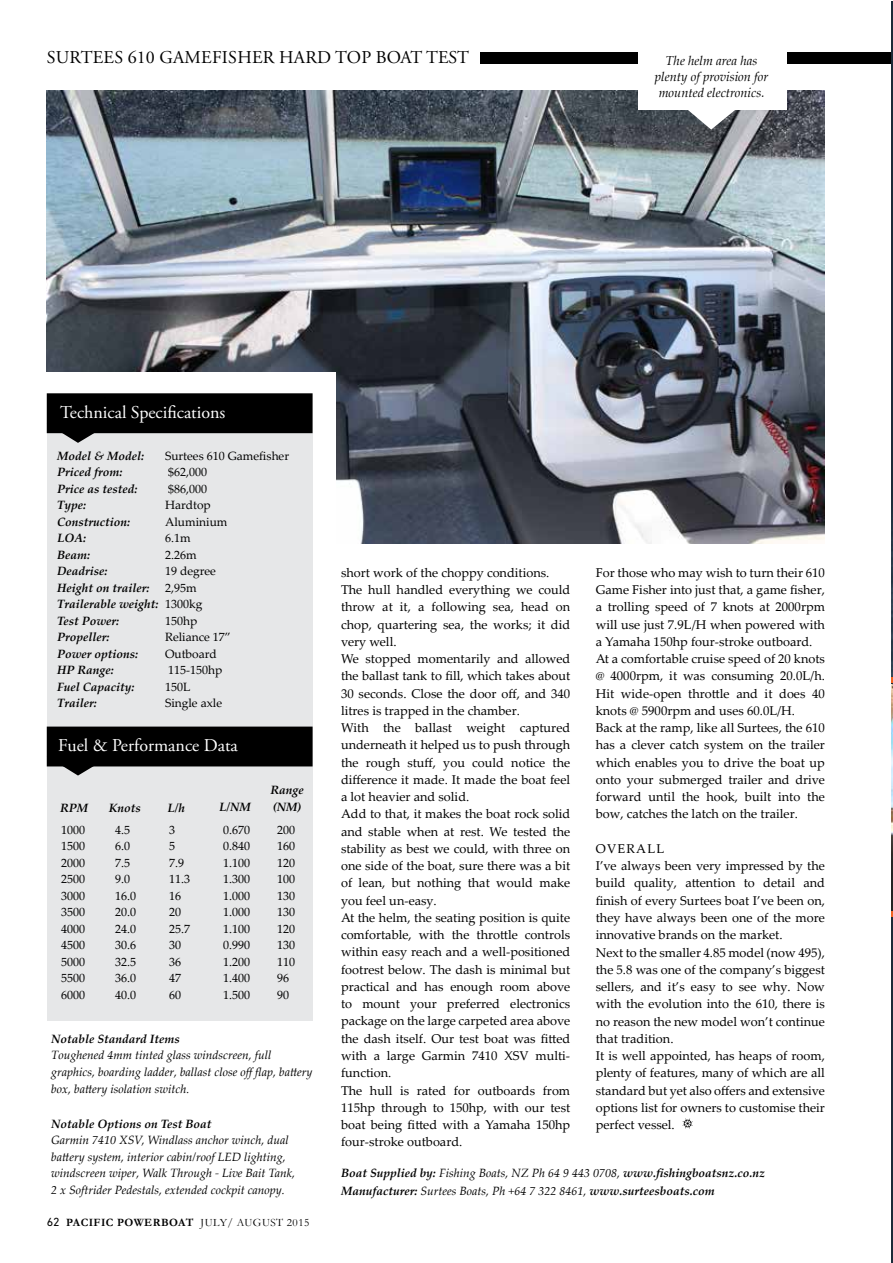
<style>
.page{position:relative;width:893px;height:1263px;background:#fff}
.page>*{position:absolute;margin:0;border:0;box-sizing:border-box;transform-origin:0 0}
.t1{font:18px "Adobe Garamond Pro";color:#fff}
.t2{font:18px "Adobe Garamond Pro";letter-spacing:.015em;color:#000}
.t3{font:12.75px/17.2px "Palatino Linotype";color:#000}
.t4{font:italic 12.75px/15.8px "Palatino";color:#000;text-align:center}
.t5{font:italic 700 12px/16.5px "Palatino Linotype";color:#000}
.t6{font:12px "Palatino Linotype";color:#000}
.t7{font:italic 12px/16.8px "Palatino Linotype";color:#000}
.t8{font:700 11.25px "Garamond";letter-spacing:.04em;color:#000}
.s1{font-weight:400;font-style:normal}
.s2{font-family:"DIN Next LT Pro";font-weight:400;font-size:12px}
.s3{font-weight:400}
</style>
<div class="page">
<div style="left:480px;top:52px;width:412px;height:11px;background:#000"></div>
<img style="left:47px;top:91px;width:777px;height:452px">
<div style="left:47px;top:373px;width:289px;height:299px;background:#fff"></div>
<div style="left:47px;top:433px;width:266px;height:588px;background:#e6e7e8"></div>
<svg style="left:47px;top:766px;width:63px;height:9px"></svg>
<div style="left:48px;top:727px;width:264px;height:39px;background:#000"></div>
<div style="left:47px;top:726px;width:266px;height:40px;border:2px solid #000"></div>
<div style="left:48px;top:394px;width:264px;height:38px;background:#000"></div>
<div style="left:47px;top:393px;width:266px;height:40px;border:2px solid #000"></div>
<svg style="left:47px;top:423px;width:63px;height:20px"></svg>
<svg style="left:682px;top:109px;width:60px;height:21px"></svg>
<div style="left:639px;top:50px;width:148px;height:59px;background:#fff"></div>
<svg style="left:682px;top:1118px;width:11px;height:10px"></svg>
<hr style="left:891px;top:1px;width:1px;height:1262px;background:#1c2b39">
<img style="left:891px;top:684px;width:1px;height:227px">
<img style="left:891px;top:524px;width:1px;height:153px">
<h1 class="t2" style="left:47px;top:47px;width:424px">SURTEES 610 GAMEFISHER HARD TOP BOAT TEST</h1>
<h1 class="t1" style="left:60px;top:402px;width:167px">Technical Specifications</h1>
<p class="t4" style="left:655px;top:54px;width:115px">The helm area has plenty of provision for mounted electronics.</p>
<p class="t5" style="left:57px;top:447px;width:88px">Model &amp; Model:</p>
<p class="t6" style="left:165px;top:447px;width:126px">Surtees 610 Gamefisher</p>
<p class="t5" style="left:57px;top:464px;width:67px">Priced from:</p>
<p class="t6" style="left:168px;top:464px;width:40px">$62,000</p>
<p class="t5" style="left:57px;top:480px;width:82px">Price as tested:</p>
<p class="t6" style="left:168px;top:480px;width:40px">$86,000</p>
<p class="t5" style="left:57px;top:497px;width:31px">Type:</p>
<p class="t6" style="left:165px;top:497px;width:47px">Hardtop</p>
<p class="t5" style="left:57px;top:513px;width:75px">Construction:</p>
<p class="t6" style="left:165px;top:513px;width:64px">Aluminium</p>
<p class="t5" style="left:57px;top:530px;width:30px">LOA:</p>
<p class="t6" style="left:165px;top:530px;width:27px">6.1m</p>
<p class="t5" style="left:57px;top:546px;width:34px">Beam:</p>
<p class="t6" style="left:165px;top:546px;width:33px">2.26m</p>
<p class="t5" style="left:57px;top:563px;width:52px">Deadrise:</p>
<p class="t6" style="left:165px;top:563px;width:52px">19 degree</p>
<p class="t5" style="left:57px;top:579px;width:94px">Height on trailer:</p>
<p class="t5" style="left:57px;top:579px;width:147px;text-indent:108px"><span class="s1">2,95m<br></span>Trailerable weight: <span class="s1">1300kg<br></span>Test Power:</p>
<p class="t6" style="left:165px;top:612px;width:34px">150hp</p>
<p class="t5" style="left:57px;top:629px;width:54px">Propeller:</p>
<p class="t6" style="left:165px;top:629px;width:67px">Reliance 17”</p>
<p class="t5" style="left:57px;top:645px;width:83px">Power options:</p>
<p class="t6" style="left:165px;top:645px;width:53px">Outboard</p>
<p class="t5" style="left:57px;top:662px;width:58px">HP Range:</p>
<p class="t6" style="left:168px;top:662px;width:56px">115-150hp</p>
<p class="t5" style="left:57px;top:678px;width:79px">Fuel Capacity:</p>
<p class="t6" style="left:165px;top:678px;width:27px">150L</p>
<p class="t5" style="left:57px;top:695px;width:41px">Trailer:</p>
<p class="t6" style="left:165px;top:695px;width:59px">Single axle</p>
<h1 class="t1" style="left:58px;top:734px;width:181px">Fuel &amp; Performance Data</h1>
<p class="t5" style="left:60px;top:799px;width:29px">RPM</p>
<p class="t5" style="left:109px;top:799px;width:34px">Knots</p>
<p class="t5" style="left:167px;top:799px;width:19px">L/h</p>
<p class="t5" style="left:219px;top:799px;width:33px">L/NM</p>
<p class="t5" style="left:270px;top:781px;width:35px">Range (NM)</p>
<p class="t6" style="left:61px;top:821px;width:25px">1000</p>
<p class="t6" style="left:115px;top:821px;width:16px">4.5</p>
<p class="t6" style="left:169px;top:821px;width:7px">3</p>
<p class="t6" style="left:223px;top:821px;width:28px">0.670</p>
<p class="t6" style="left:277px;top:821px;width:19px">200</p>
<p class="t6" style="left:61px;top:838px;width:25px">1500</p>
<p class="t6" style="left:115px;top:838px;width:16px">6.0</p>
<p class="t6" style="left:169px;top:838px;width:7px">5</p>
<p class="t6" style="left:223px;top:838px;width:28px">0.840</p>
<p class="t6" style="left:277px;top:838px;width:19px">160</p>
<p class="t6" style="left:61px;top:854px;width:25px">2000</p>
<p class="t6" style="left:115px;top:854px;width:16px">7.5</p>
<p class="t6" style="left:169px;top:854px;width:16px">7.9</p>
<p class="t6" style="left:223px;top:854px;width:28px">1.100</p>
<p class="t6" style="left:277px;top:854px;width:19px">120</p>
<p class="t6" style="left:61px;top:871px;width:25px">2500</p>
<p class="t6" style="left:115px;top:871px;width:16px">9.0</p>
<p class="t6" style="left:169px;top:871px;width:22px">11.3</p>
<p class="t6" style="left:223px;top:871px;width:28px">1.300</p>
<p class="t6" style="left:277px;top:871px;width:19px">100</p>
<p class="t6" style="left:61px;top:887px;width:25px">3000</p>
<p class="t6" style="left:115px;top:887px;width:22px">16.0</p>
<p class="t6" style="left:169px;top:887px;width:13px">16</p>
<p class="t6" style="left:223px;top:887px;width:28px">1.000</p>
<p class="t6" style="left:277px;top:887px;width:19px">130</p>
<p class="t6" style="left:61px;top:904px;width:25px">3500</p>
<p class="t6" style="left:115px;top:904px;width:22px">20.0</p>
<p class="t6" style="left:169px;top:904px;width:13px">20</p>
<p class="t6" style="left:223px;top:904px;width:28px">1.000</p>
<p class="t6" style="left:277px;top:904px;width:19px">130</p>
<p class="t6" style="left:61px;top:920px;width:25px">4000</p>
<p class="t6" style="left:115px;top:920px;width:22px">24.0</p>
<p class="t6" style="left:169px;top:920px;width:22px">25.7</p>
<p class="t6" style="left:223px;top:920px;width:28px">1.100</p>
<p class="t6" style="left:277px;top:920px;width:19px">120</p>
<p class="t6" style="left:61px;top:937px;width:25px">4500</p>
<p class="t6" style="left:115px;top:937px;width:22px">30.6</p>
<p class="t6" style="left:169px;top:937px;width:13px">30</p>
<p class="t6" style="left:223px;top:937px;width:28px">0.990</p>
<p class="t6" style="left:277px;top:937px;width:19px">130</p>
<p class="t6" style="left:61px;top:953px;width:25px">5000</p>
<p class="t6" style="left:115px;top:953px;width:22px">32.5</p>
<p class="t6" style="left:169px;top:953px;width:13px">36</p>
<p class="t6" style="left:223px;top:953px;width:28px">1.200</p>
<p class="t6" style="left:277px;top:953px;width:19px">110</p>
<p class="t6" style="left:61px;top:970px;width:25px">5500</p>
<p class="t6" style="left:115px;top:970px;width:22px">36.0</p>
<p class="t6" style="left:169px;top:970px;width:13px">47</p>
<p class="t6" style="left:223px;top:970px;width:28px">1.400</p>
<p class="t6" style="left:277px;top:970px;width:13px">96</p>
<p class="t6" style="left:61px;top:986px;width:25px">6000</p>
<p class="t6" style="left:115px;top:986px;width:22px">40.0</p>
<p class="t6" style="left:169px;top:986px;width:13px">60</p>
<p class="t6" style="left:223px;top:986px;width:28px">1.500</p>
<p class="t6" style="left:277px;top:986px;width:13px">90</p>
<p class="t5" style="left:51px;top:1030px;width:130px">Notable Standard Items</p>
<p class="t7" style="left:51px;top:1046px;width:263px">Toughened 4mm tinted glass windscreen, full graphics, boarding ladder, ballast close off flap, battery box, battery isolation switch.</p>
<p class="t5" style="left:51px;top:1115px;width:162px">Notable Options on Test Boat</p>
<p class="t7" style="left:51px;top:1131px;width:245px">Garmin 7410 XSV, Windlass anchor winch, dual battery system, interior cabin/roof LED lighting, windscreen wiper, Walk Through - Live Bait Tank, 2 x Softrider Pedestals, extended cockpit canopy.</p>
<p class="t8" style="left:47px;top:1216px;width:264px"><span class="s2">62</span> PACIFIC POWERBOAT <span class="s3">JULY/ AUGUST 2015</span></p>
<p class="t3" style="left:341px;top:563px;width:231px">short work of the choppy conditions.<br>The hull handled everything we could throw at it, a following sea, head on chop, quartering sea, the works; it did very well.<br>We stopped momentarily and allowed the ballast tank to fill, which takes about 30 seconds. Close the door off, and 340 litres is trapped in the chamber.<br>With the ballast weight captured underneath it helped us to push through the rough stuff, you could notice the difference it made. It made the boat feel a lot heavier and solid.<br>Add to that, it makes the boat rock solid and stable when at rest. We tested the stability as best we could, with three on one side of the boat, sure there was a bit of lean, but nothing that would make you feel un-easy.<br>At the helm, the seating position is quite comfortable, with the throttle controls within easy reach and a well-positioned footrest below. The dash is minimal but practical and has enough room above to mount your preferred electronics package on the large carpeted area above the dash itself. Our test boat was fitted with a large Garmin 7410 XSV multi&shy;function.<br>The hull is rated for outboards from 115hp through to 150hp, with our test boat being fitted with a Yamaha 150hp four-stroke outboard.</p>
<p class="t3" style="left:596px;top:563px;width:231px">For those who may wish to turn their 610<br>Game Fisher into just that, a game fisher, a trolling speed of 7 knots at 2000rpm will use just 7.9L/H when powered with a Yamaha 150hp four-stroke outboard.<br>At a comfortable cruise speed of 20 knots @ 4000rpm, it was consuming 20.0L/h.<br>Hit wide-open throttle and it does 40 knots @ 5900rpm and uses 60.0L/H.<br>Back at the ramp, like all Surtees, the 610 has a clever catch system on the trailer which enables you to drive the boat up onto your submerged trailer and drive forward until the hook, built into the bow, catches the latch on the trailer.</p>
<p class="t3" style="left:596px;top:839px;width:231px">OVERALL<br>I’ve always been very impressed by the build quality, attention to detail and finish of every Surtees boat I’ve been on, they have always been one of the more innovative brands on the market.<br>Next to the smaller 4.85 model (now 495), the 5.8 was one of the company’s biggest sellers, and it’s easy to see why. Now with the evolution into the 610, there is no reason the new model won’t continue that tradition.<br>It is well appointed, has heaps of room, plenty of features, many of which are all standard but yet also offers and extensive options list for owners to customise their perfect vessel.</p>
<p class="t5" style="left:341px;top:1164px;width:426px;line-height:17.2px">Boat Supplied by: <span class="s3">Fishing Boats, NZ Ph 64 9 443 0708,</span> www.fishingboatsnz.co.nz<br>Manufacturer: <span class="s3">Surtees Boats, Ph +64 7 322 8461,</span> www.surteesboats.com</p>
</div>
